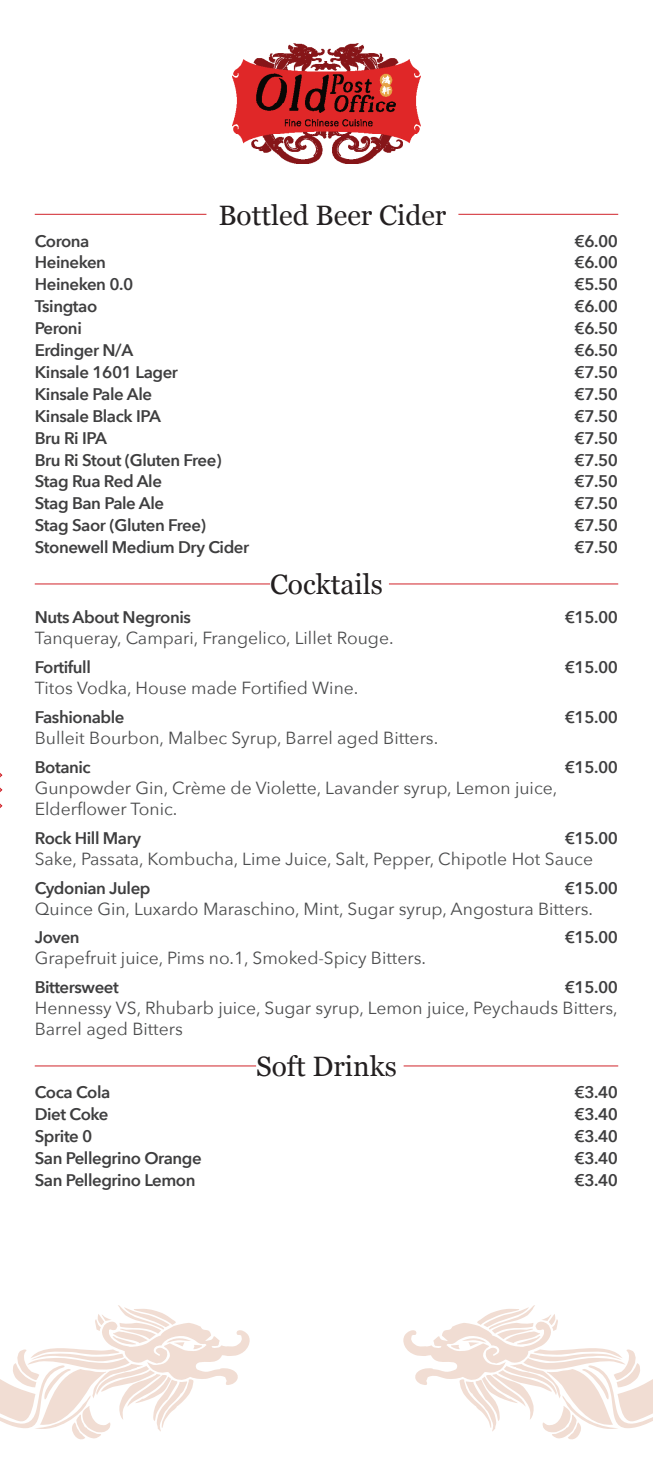
<style>
.page{position:relative;width:653px;height:1474px;background:#fff}
.page>*{position:absolute;margin:0;border:0;box-sizing:border-box;transform-origin:0 0}
.t1{font:28px "Georgia";color:#231f20}
.t2{font:17.5px/21px "Avenir Next";color:#4b4c4d}
.t3{font:600 16.8px "Avenir Next";letter-spacing:-.025em;color:#3e3e3f}
</style>
<div class="page">
<img style="left:250px;top:43px;width:170px;height:121px">
<svg style="left:0;top:59px;width:250px;height:1381px"></svg>
<svg style="left:403px;top:1305px;width:249px;height:135px"></svg>
<hr style="left:35px;top:214px;width:583px;height:1px;background:#d1232a">
<div style="left:206px;top:206px;width:252px;height:16px;background:#fff"></div>
<hr style="left:35px;top:583px;width:583px;height:1px;background:#d1232a">
<div style="left:270px;top:576px;width:119px;height:15px;background:#fff"></div>
<hr style="left:35px;top:1065px;width:583px;height:1px;background:#d1232a">
<div style="left:256px;top:1057px;width:147px;height:16px;background:#fff"></div>
<h1 class="t1" style="left:218px;top:194px;width:229px">Bottled Beer Cider</h1>
<p class="t3" style="left:35px;top:226px;width:56px">Corona</p>
<p class="t3" style="left:574px;top:226px;width:45px">€6.00</p>
<p class="t3" style="left:35px;top:248px;width:73px">Heineken</p>
<p class="t3" style="left:574px;top:248px;width:45px">€6.00</p>
<p class="t3" style="left:35px;top:270px;width:100px">Heineken 0.0</p>
<p class="t3" style="left:574px;top:270px;width:45px">€5.50</p>
<p class="t3" style="left:35px;top:292px;width:64px">Tsingtao</p>
<p class="t3" style="left:574px;top:292px;width:45px">€6.00</p>
<p class="t3" style="left:35px;top:314px;width:49px">Peroni</p>
<p class="t3" style="left:574px;top:314px;width:45px">€6.50</p>
<p class="t3" style="left:35px;top:336px;width:100px">Erdinger N/A</p>
<p class="t3" style="left:574px;top:336px;width:45px">€6.50</p>
<p class="t3" style="left:35px;top:358px;width:145px">Kinsale 1601 Lager</p>
<p class="t3" style="left:574px;top:358px;width:45px">€7.50</p>
<p class="t3" style="left:35px;top:379px;width:119px">Kinsale Pale Ale</p>
<p class="t3" style="left:574px;top:379px;width:45px">€7.50</p>
<p class="t3" style="left:35px;top:401px;width:128px">Kinsale Black IPA</p>
<p class="t3" style="left:574px;top:401px;width:45px">€7.50</p>
<p class="t3" style="left:35px;top:423px;width:74px">Bru Ri IPA</p>
<p class="t3" style="left:574px;top:423px;width:45px">€7.50</p>
<p class="t3" style="left:35px;top:445px;width:188px">Bru Ri Stout (Gluten Free)</p>
<p class="t3" style="left:574px;top:445px;width:45px">€7.50</p>
<p class="t3" style="left:35px;top:467px;width:129px">Stag Rua Red Ale</p>
<p class="t3" style="left:574px;top:467px;width:45px">€7.50</p>
<p class="t3" style="left:35px;top:489px;width:131px">Stag Ban Pale Ale</p>
<p class="t3" style="left:574px;top:489px;width:45px">€7.50</p>
<p class="t3" style="left:35px;top:511px;width:173px">Stag Saor (Gluten Free)</p>
<p class="t3" style="left:574px;top:511px;width:45px">€7.50</p>
<p class="t3" style="left:35px;top:533px;width:216px">Stonewell Medium Dry Cider</p>
<p class="t3" style="left:574px;top:533px;width:45px">€7.50</p>
<h1 class="t1" style="left:270px;top:564px;width:114px">Cocktails</h1>
<p class="t3" style="left:35px;top:603px;width:158px">Nuts About Negronis</p>
<p class="t3" style="left:564px;top:603px;width:55px">€15.00</p>
<p class="t2" style="left:35px;top:627px;width:360px">Tanqueray, Campari, Frangelico, Lillet Rouge.</p>
<p class="t3" style="left:35px;top:652px;width:58px">Fortifull</p>
<p class="t3" style="left:564px;top:652px;width:55px">€15.00</p>
<p class="t2" style="left:35px;top:676px;width:325px">Titos Vodka, House made Fortified Wine.</p>
<p class="t3" style="left:35px;top:702px;width:91px">Fashionable</p>
<p class="t3" style="left:564px;top:702px;width:55px">€15.00</p>
<p class="t2" style="left:35px;top:726px;width:405px">Bulleit Bourbon, Malbec Syrup, Barrel aged Bitters.</p>
<p class="t3" style="left:35px;top:752px;width:58px">Botanic</p>
<p class="t3" style="left:564px;top:752px;width:55px">€15.00</p>
<p class="t2" style="left:35px;top:776px;width:524px">Gunpowder Gin, Crème de Violette, Lavander syrup, Lemon juice,<br>Elderflower Tonic.</p>
<p class="t3" style="left:35px;top:823px;width:108px">Rock Hill Mary</p>
<p class="t3" style="left:564px;top:823px;width:55px">€15.00</p>
<p class="t2" style="left:35px;top:847px;width:559px">Sake, Passata, Kombucha, Lime Juice, Salt, Pepper, Chipotle Hot Sauce</p>
<p class="t3" style="left:35px;top:873px;width:117px">Cydonian Julep</p>
<p class="t3" style="left:564px;top:873px;width:55px">€15.00</p>
<p class="t2" style="left:35px;top:897px;width:559px">Quince Gin, Luxardo Maraschino, Mint, Sugar syrup, Angostura Bitters.</p>
<p class="t3" style="left:35px;top:923px;width:46px">Joven</p>
<p class="t3" style="left:564px;top:923px;width:55px">€15.00</p>
<p class="t2" style="left:35px;top:947px;width:392px">Grapefruit juice, Pims no.1, Smoked-Spicy Bitters.</p>
<p class="t3" style="left:35px;top:973px;width:86px">Bittersweet</p>
<p class="t3" style="left:564px;top:973px;width:55px">€15.00</p>
<p class="t2" style="left:35px;top:996px;width:584px">Hennessy VS, Rhubarb juice, Sugar syrup, Lemon juice, Peychauds Bitters,<br>Barrel aged Bitters</p>
<h1 class="t1" style="left:256px;top:1046px;width:142px">Soft Drinks</h1>
<p class="t3" style="left:35px;top:1077px;width:77px">Coca Cola</p>
<p class="t3" style="left:574px;top:1077px;width:45px">€3.40</p>
<p class="t3" style="left:35px;top:1099px;width:75px">Diet Coke</p>
<p class="t3" style="left:574px;top:1099px;width:45px">€3.40</p>
<p class="t3" style="left:35px;top:1121px;width:59px">Sprite 0</p>
<p class="t3" style="left:574px;top:1121px;width:45px">€3.40</p>
<p class="t3" style="left:35px;top:1143px;width:168px">San Pellegrino Orange</p>
<p class="t3" style="left:574px;top:1143px;width:45px">€3.40</p>
<p class="t3" style="left:35px;top:1165px;width:162px">San Pellegrino Lemon</p>
<p class="t3" style="left:574px;top:1165px;width:45px">€3.40</p>
</div>
